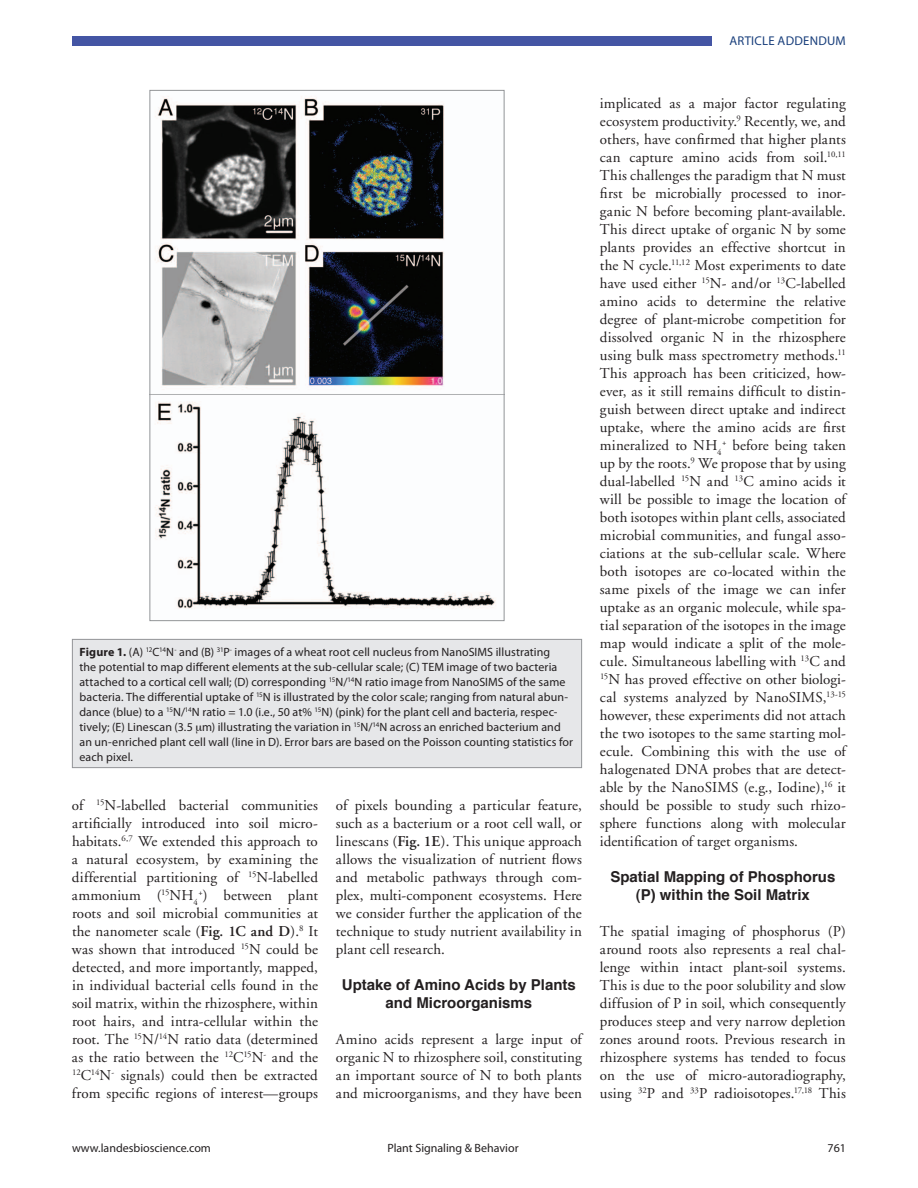
<style>
.page{position:relative;width:918px;height:1188px;background:#fff}
.page>*{position:absolute;margin:0;border:0;box-sizing:border-box;transform-origin:0 0}
.t1{font:15px/18px "Adobe Garamond";letter-spacing:.01em;color:#231f20;text-align:justify}
.t2{font:700 15px/18px "Helvetica";color:#231f20;text-align:center}
.t3{font:12.75px "Myriad Pro";letter-spacing:.02em;color:#193f7c}
.t4{font:12px/15px "Myriad Pro";letter-spacing:.01em;color:#231f20}
.s1{font-weight:700}
.s2{font-weight:600}
</style>
<div class="page">
<div style="left:72px;top:36px;width:640px;height:10px;background:#4455a4"></div>
<div style="left:72px;top:639px;width:510px;height:129px;background:#e6e7e9"></div>
<div style="left:72px;top:639px;width:510px;height:129px;border:1px solid #939598"></div>
<img style="left:152px;top:96px;width:350px;height:513px">
<p class="t3" style="left:729px;top:33px;width:118px">article addendum</p>
<p class="t4" style="left:79px;top:644px;width:472px"><span class="s1">Figure 1.</span> (A) <sup>12</sup>C<sup>14</sup>N <sup>-</sup> and (B) <sup>31</sup>P<sup>-</sup> images of a wheat root cell nucleus from NanoSIMS illustrating the potential to map different elements at the sub-cellular scale; (C) TEM</p>
<p class="t4" style="left:79px;top:659px;width:495px;text-indent:367px">image of two bacteria attached to a cortical cell wall; (D) corresponding <sup>15</sup>N/<sup>14</sup>N ratio image from NanoSIMS of the same bacteria. The differential uptake of <sup>15</sup>N is illustrated by the color scale; ranging from natural abun&shy;dance (blue) to a <sup>15</sup>N/<sup>14</sup>N ratio = 1.0 (i.e., 50 at% <sup>15</sup>N) (pink) for the plant cell and bacteria, respec&shy;tively; (E) Linescan (3.5 m) illustrating the variation in <sup>15</sup>N/<sup>14</sup>N across an enriched bacterium and an un-enriched plant cell wall (line in D). Error bars are based on the Poisson counting statistics for each pixel.</p>
<p class="t1" style="left:72px;top:797px;width:248px">of <sup>15</sup>N-labelled bacterial communities artificially introduced into soil micro&shy;habitats.<sup>6,7</sup> We extended this approach to a natural ecosystem, by examining the differential partitioning of <sup>15</sup>N-labelled ammonium (<sup>15</sup>NH<sub>4</sub><sup>+</sup>) between plant roots and soil microbial communities at the nanometer scale (<span class="s2">Fig. 1C and D</span>).<sup>8</sup> It was shown that introduced <sup>15</sup>N could be detected, and more importantly, mapped, in individual bacterial cells found in the soil matrix, within the rhizosphere, within root hairs, and intra-cellular within the root. The <sup>15</sup>N/<sup>14</sup>N ratio data (determined as the ratio between the <sup>12</sup>C<sup>15</sup>N<sup>-</sup> and the <sup>12</sup>C<sup>14</sup>N<sup>-</sup> signals) could then be extracted from specific regions of interest—groups</p>
<p class="t1" style="left:336px;top:797px;width:247px">of pixels bounding a particular feature, such as a bacterium or a root cell wall, or linescans (<span class="s2">Fig. 1E</span>). This unique approach allows the visualization of nutrient flows and metabolic pathways through com&shy;plex, multi-component ecosystems. Here we consider further the application of the technique to study nutrient availability in plant cell research.</p>
<p class="t2" style="left:342px;top:976px;width:235px">Uptake of Amino Acids by Plants and Microorganisms</p>
<p class="t1" style="left:336px;top:1031px;width:247px">Amino acids represent a large input of organic N to rhizosphere soil, constituting an important source of N to both plants and microorganisms, and they have been</p>
<p class="t1" style="left:600px;top:95px;width:248px">implicated as a major factor regulating ecosystem productivity.<sup>9</sup> Recently, we, and others, have confirmed that higher plants can capture amino acids from soil.<sup>10,11<br></sup>This challenges the paradigm that N must first be microbially processed to inor&shy;ganic N before becoming plant-available.<br>This direct uptake of organic N by some plants provides an effective shortcut in the N cycle.<sup>11,12</sup> Most experiments to date have used either <sup>15</sup>N- and/or <sup>13</sup>C-labelled amino acids to determine the relative degree of plant-microbe competition for dissolved organic N in the rhizosphere using bulk mass spectrometry methods.<sup>11<br></sup>This approach has been criticized, how&shy;ever, as it still remains difficult to distin&shy;guish between direct uptake and indirect uptake, where the amino acids are first mineralized to NH<sub>4</sub><sup>+</sup> before being taken up by the roots.<sup>9</sup> We propose that by using dual-labelled <sup>15</sup>N and <sup>13</sup>C amino acids it will be possible to image the location of both isotopes within plant cells, associated microbial communities, and fungal asso&shy;ciations at the sub-cellular scale. Where both isotopes are co-located within the same pixels of the image we can infer uptake as an organic molecule, while spa&shy;tial separation of the isotopes in the image map would indicate a split of the mole&shy;cule. Simultaneous labelling with <sup>13</sup>C and <sup>15</sup>N has proved effective on other biologi&shy;cal systems analyzed by NanoSIMS,<sup>13-15 </sup>however, these experiments did not attach the two isotopes to the same starting mol&shy;ecule. Combining this with the use of halogenated DNA probes that are detect&shy;able by the NanoSIMS (e.g., Iodine),<sup>16</sup> it should be possible to study such rhizo&shy;sphere functions along with molecular identification of target organisms.</p>
<p class="t2" style="left:610px;top:868px;width:227px">Spatial Mapping of Phosphorus (P) within the Soil Matrix</p>
<p class="t1" style="left:600px;top:923px;width:247px">The spatial imaging of phosphorus (P) around roots also represents a real chal&shy;lenge within intact plant-soil systems.<br>This is due to the poor solubility and slow diffusion of P in soil, which consequently produces steep and very narrow depletion zones around roots. Previous research in rhizosphere systems has tended to focus on the use of micro-autoradiography, using <sup>32</sup>P and <sup>33</sup>P radioisotopes.<sup>17,18</sup> This</p>
<p class="t4" style="left:72px;top:1141px;width:140px">www.landesbioscience.com</p>
<p class="t4" style="left:387px;top:1141px;width:133px">Plant Signaling &amp; Behavior</p>
<p class="t4" style="left:828px;top:1141px;width:20px">761</p>
</div>
